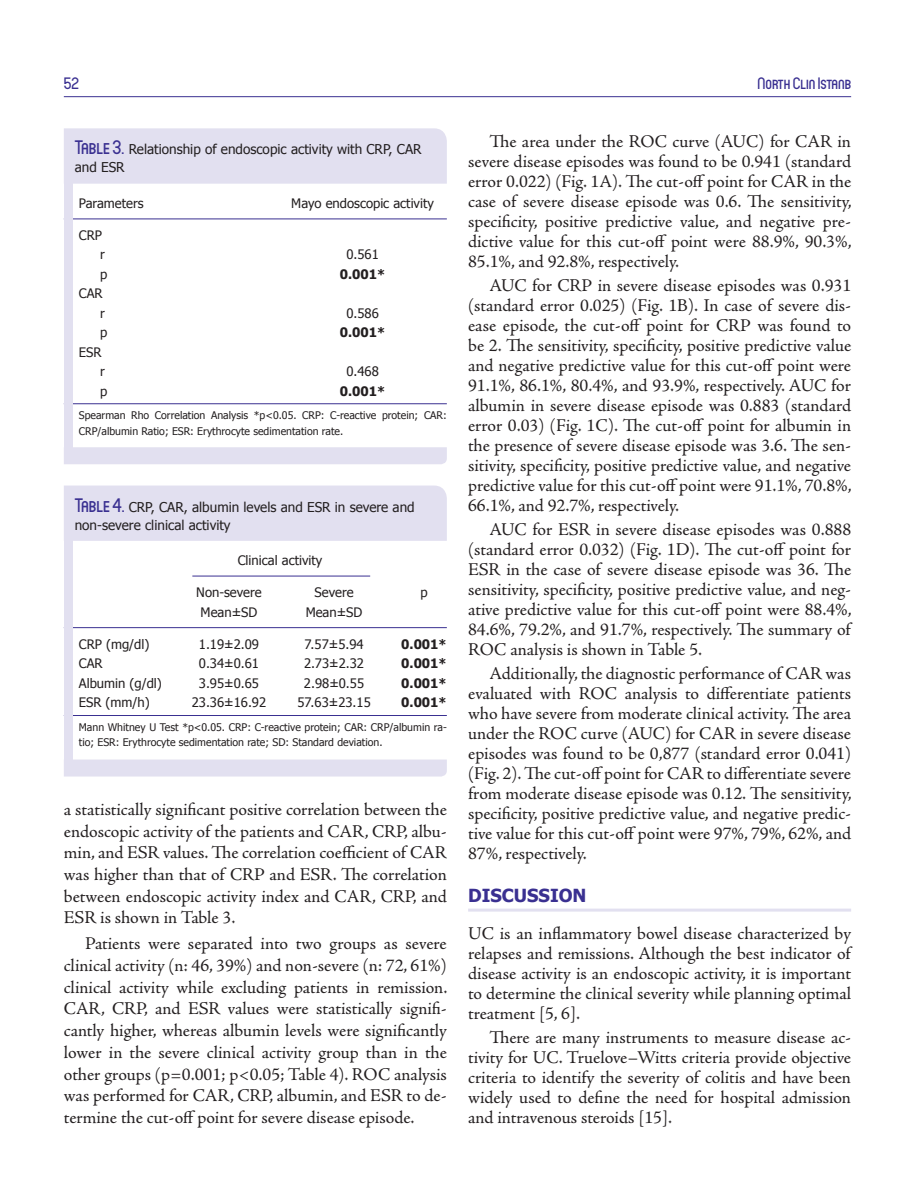
<style>
.page{position:relative;width:915px;height:1191px;background:#fff}
.page>*{position:absolute;margin:0;border:0;box-sizing:border-box;transform-origin:0 0}
._01__Yazı_Metni_NCI{font:18px/20px "Adobe Jenson Pro";letter-spacing:-.005em;color:#231f20;text-align:justify}
._06__Yazı_Konu_Basli{font:700 18px "Tahoma";color:#3a3091}
.t1{font:500 16.5px "Circula";color:#3a3091}
._07__Tablo_Baslik_NC{font:13.5px/18px "Tahoma";color:#231f20}
.t2{font:13.05px "Tahoma";color:#231f20}
.t3{font:700 13.05px "Tahoma";color:#231f20}
.t4{font:10.5px/15px "Tahoma";color:#231f20}
.s1{font-family:"Circula";font-weight:500;font-size:19.5px;color:#3a3091}
</style>
<div class="page">
<hr style="left:64px;top:96px;width:786px;height:1px;background:#3a3091">
<hr style="left:468px;top:908px;width:382px;height:3px;background:#e2e0f0">
<div style="left:64px;top:759px;width:382px;height:17px;background:#e2e0f0"></div>
<div style="left:64px;top:485px;width:382px;height:56px;background:#e2e0f0"></div>
<hr style="left:64px;top:715px;width:382px;height:1px;background:#3a3091">
<hr style="left:192px;top:575px;width:178px;height:1px;background:#3a3091">
<hr style="left:64px;top:627px;width:382px;height:1px;background:#3a3091">
<div style="left:64px;top:534px;width:8px;height:233px;background:#e2e0f0"></div>
<div style="left:64px;top:447px;width:382px;height:17px;background:#e2e0f0"></div>
<div style="left:64px;top:128px;width:382px;height:56px;background:#e2e0f0"></div>
<hr style="left:64px;top:403px;width:382px;height:1px;background:#3a3091">
<hr style="left:64px;top:218px;width:382px;height:1px;background:#3a3091">
<div style="left:64px;top:177px;width:8px;height:279px;background:#e2e0f0"></div>
<p class="t1" style="left:64px;top:73px;width:17px">52</p>
<p class="t1" style="left:757px;top:73px;width:95px">North Clin Istanb</p>
<p class="_07__Tablo_Baslik_NC" style="left:75px;top:140px;width:348px"><span class="s1">Table 3.</span> Relationship of endoscopic activity with CRP, CAR and ESR</p>
<p class="t2" style="left:79px;top:195px;width:66px">Parameters</p>
<p class="t2" style="left:291px;top:195px;width:144px">Mayo endoscopic activity</p>
<p class="t2" style="left:79px;top:227px;width:25px">CRP</p>
<p class="t2" style="left:100px;top:246px;width:6px">r</p>
<p class="t2" style="left:346px;top:246px;width:34px">0.561</p>
<p class="t2" style="left:100px;top:266px;width:9px">p</p>
<p class="t3" style="left:339px;top:266px;width:47px">0.001*</p>
<p class="t2" style="left:79px;top:285px;width:25px">CAR</p>
<p class="t2" style="left:100px;top:305px;width:6px">r</p>
<p class="t2" style="left:346px;top:305px;width:34px">0.586</p>
<p class="t2" style="left:100px;top:324px;width:9px">p</p>
<p class="t3" style="left:339px;top:324px;width:47px">0.001*</p>
<p class="t2" style="left:79px;top:344px;width:24px">ESR</p>
<p class="t2" style="left:100px;top:363px;width:6px">r</p>
<p class="t2" style="left:346px;top:363px;width:34px">0.468</p>
<p class="t2" style="left:100px;top:383px;width:9px">p</p>
<p class="t3" style="left:339px;top:383px;width:47px">0.001*</p>
<p class="t4" style="left:79px;top:408px;width:369px">Spearman Rho Correlation Analysis *p&lt;0.05. CRP: C-reactive protein; CAR:<br>CRP/albumin Ratio; ESR: Erythrocyte sedimentation rate.</p>
<p class="_07__Tablo_Baslik_NC" style="left:75px;top:497px;width:341px"><span class="s1">Table 4.</span> CRP, CAR, albumin levels and ESR in severe and non-severe clinical activity</p>
<p class="t2" style="left:238px;top:552px;width:86px">Clinical activity</p>
<p class="t2" style="left:196px;top:584px;width:67px">Non-severe</p>
<p class="t2" style="left:314px;top:584px;width:40px">Severe</p>
<p class="t2" style="left:420px;top:584px;width:9px">p</p>
<p class="t2" style="left:200px;top:603px;width:58px">Mean±SD</p>
<p class="t2" style="left:305px;top:603px;width:58px">Mean±SD</p>
<p class="t2" style="left:79px;top:636px;width:72px">CRP (mg/dl)</p>
<p class="t2" style="left:199px;top:636px;width:62px">1.19±2.09</p>
<p class="t2" style="left:304px;top:636px;width:61px">7.57±5.94</p>
<p class="t3" style="left:401px;top:636px;width:47px">0.001*</p>
<p class="t2" style="left:79px;top:655px;width:25px">CAR</p>
<p class="t2" style="left:199px;top:655px;width:62px">0.34±0.61</p>
<p class="t2" style="left:304px;top:655px;width:61px">2.73±2.32</p>
<p class="t3" style="left:401px;top:655px;width:47px">0.001*</p>
<p class="t2" style="left:79px;top:675px;width:85px">Albumin (g/dl)</p>
<p class="t2" style="left:199px;top:675px;width:62px">3.95±0.65</p>
<p class="t2" style="left:304px;top:675px;width:62px">2.98±0.55</p>
<p class="t3" style="left:401px;top:675px;width:47px">0.001*</p>
<p class="t2" style="left:79px;top:694px;width:72px">ESR (mm/h)</p>
<p class="t2" style="left:192px;top:694px;width:76px">23.36±16.92</p>
<p class="t2" style="left:297px;top:694px;width:75px">57.63±23.15</p>
<p class="t3" style="left:401px;top:694px;width:47px">0.001*</p>
<p class="t4" style="left:79px;top:719px;width:369px">Mann Whitney U Test *p&lt;0.05. CRP: C-reactive protein; CAR: CRP/albumin ra&shy;tio; ESR: Erythrocyte sedimentation rate; SD: Standard deviation.</p>
<p class="_01__Yazı_Metni_NCI" style="left:64px;top:799px;width:384px;line-height:21.8px">a statistically significant positive correlation between the endoscopic activity of the patients and CAR, CRP, albu&shy;min, and ESR values. The correlation coefficient of CAR was higher than that of CRP and ESR. The correlation between endoscopic activity index and CAR, CRP, and ESR is shown in Table 3.</p>
<p class="_01__Yazı_Metni_NCI" style="left:64px;top:933px;width:385px;line-height:21.8px;text-indent:21px">Patients were separated into two groups as severe clinical activity (n: 46, 39%) and non-severe (n: 72, 61%) clinical activity while excluding patients in remission.<br>CAR, CRP, and ESR values were statistically signifi&shy;cantly higher, whereas albumin levels were significantly lower in the severe clinical activity group than in the other groups (p=0.001; p&lt;0.05; Table 4). ROC analysis was performed for CAR, CRP, albumin, and ESR to de&shy;termine the cut-off point for severe disease episode.</p>
<p class="_01__Yazı_Metni_NCI" style="left:468px;top:132px;width:385px;text-indent:21px">The area under the ROC curve (AUC) for CAR in severe disease episodes was found to be 0.941 (standard error 0.022) (Fig. 1A). The cut-off point for CAR in the case of severe disease episode was 0.6. The sensitivity, specificity, positive predictive value, and negative pre&shy;dictive value for this cut-off point were 88.9%, 90.3%, 85.1%, and 92.8%, respectively.</p>
<p class="_01__Yazı_Metni_NCI" style="left:468px;top:276px;width:385px;text-indent:21px">AUC for CRP in severe disease episodes was 0.931 (standard error 0.025) (Fig. 1B). In case of severe dis&shy;ease episode, the cut-off point for CRP was found to be 2. The sensitivity, specificity, positive predictive value and negative predictive value for this cut-off point were 91.1%, 86.1%, 80.4%, and 93.9%, respectively. AUC for albumin in severe disease episode was 0.883 (standard error 0.03) (Fig. 1C). The cut-off point for albumin in the presence of severe disease episode was 3.6. The sen&shy;sitivity, specificity, positive predictive value, and negative predictive value for this cut-off point were 91.1%, 70.8%, 66.1%, and 92.7%, respectively.</p>
<p class="_01__Yazı_Metni_NCI" style="left:468px;top:520px;width:385px;text-indent:21px">AUC for ESR in severe disease episodes was 0.888 (standard error 0.032) (Fig. 1D). The cut-off point for ESR in the case of severe disease episode was 36. The sensitivity, specificity, positive predictive value, and neg&shy;ative predictive value for this cut-off point were 88.4%, 84.6%, 79.2%, and 91.7%, respectively. The summary of ROC analysis is shown in Table 5.</p>
<p class="_01__Yazı_Metni_NCI" style="left:468px;top:664px;width:385px;text-indent:21px">Additionally, the diagnostic performance of CAR was evaluated with ROC analysis to differentiate patients who have severe from moderate clinical activity. The area under the ROC curve (AUC) for CAR in severe disease episodes was found to be 0,877 (standard error 0.041) (Fig. 2). The cut-off point for CAR to differentiate severe from moderate disease episode was 0.12. The sensitivity, specificity, positive predictive value, and negative predic&shy;tive value for this cut-off point were 97%, 79%, 62%, and 87%, respectively.</p>
<p class="_06__Yazı_Konu_Basli" style="left:468px;top:883px;width:120px">DISCUSSION</p>
<p class="_01__Yazı_Metni_NCI" style="left:468px;top:923px;width:384px">UC is an inflammatory bowel disease characterized by relapses and remissions. Although the best indicator of disease activity is an endoscopic activity, it is important to determine the clinical severity while planning optimal treatment [5, 6].</p>
<p class="_01__Yazı_Metni_NCI" style="left:468px;top:1027px;width:384px;text-indent:21px">There are many instruments to measure disease ac&shy;tivity for UC. Truelove–Witts criteria provide objective criteria to identify the severity of colitis and have been widely used to define the need for hospital admission and intravenous steroids [15].</p>
</div>
